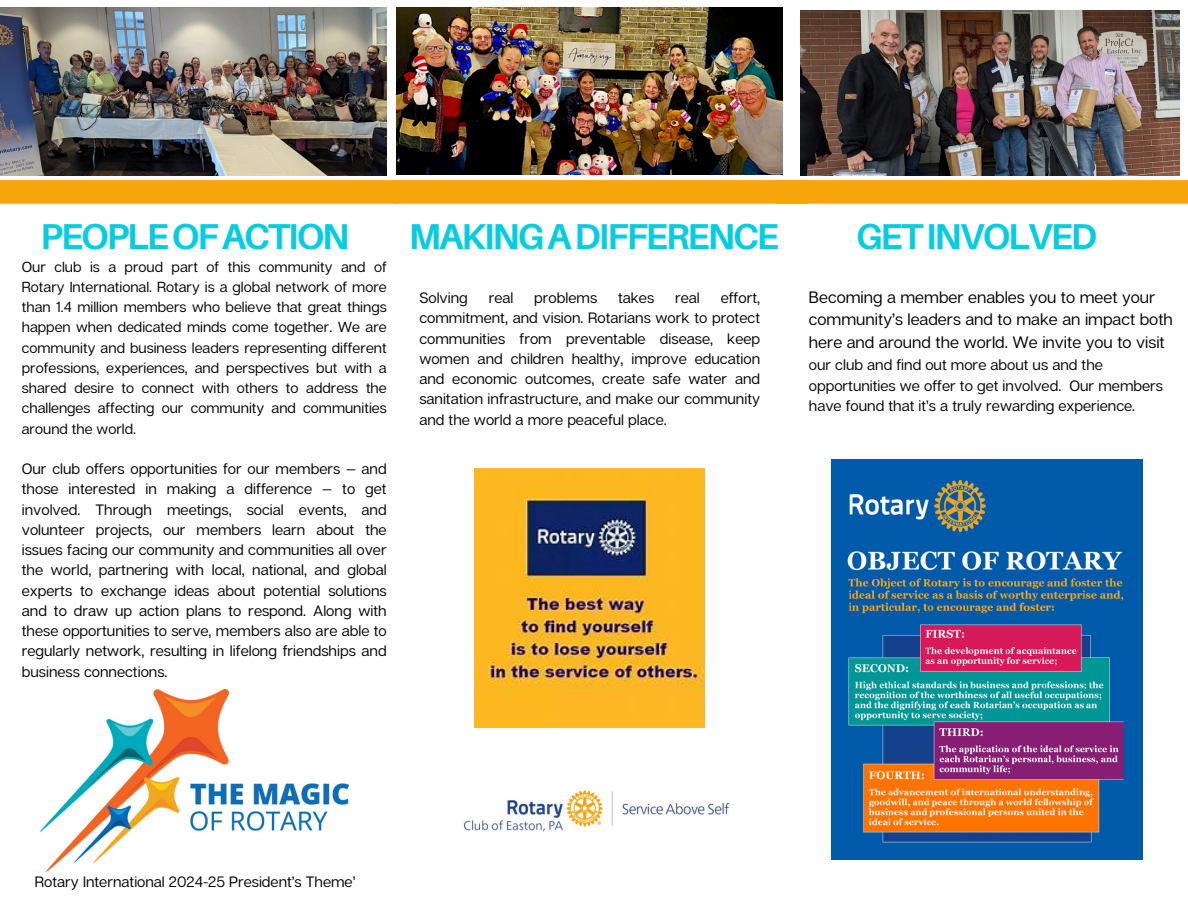
<style>
.page{position:relative;width:1188px;height:918px;background:#fff}
.page>*{position:absolute;margin:0;border:0;box-sizing:border-box;transform-origin:0 0}
.t1{font:700 36px "Aileron";letter-spacing:-.055em;color:#04cde1}
.t2{font:16.5px "Articulat CF";color:#000}
.t3{font:15px/20.2px "Articulat CF";color:#000;text-align:justify}
.t4{font:14.55px/20.2px "Articulat CF";color:#000;text-align:justify}
</style>
<div class="page">
<div style="left:393px;top:180px;width:416px;height:24px;background:#f6a50a"></div>
<div style="left:0;top:180px;width:396px;height:24px;background:#f6a50a"></div>
<div style="left:775px;top:180px;width:413px;height:24px;background:#f6a50a"></div>
<img style="left:396px;top:7px;width:387px;height:168px">
<img style="left:41px;top:690px;width:308px;height:182px">
<img style="left:475px;top:469px;width:229px;height:258px">
<img style="left:831px;top:459px;width:312px;height:401px">
<img style="left:463px;top:790px;width:267px;height:42px">
<img style="left:801px;top:10px;width:379px;height:166px">
<img style="left:0;top:8px;width:386px;height:167px">
<p class="t1" style="left:41px;top:214px;width:310px">PEOPLEOFACTION</p>
<h1 class="t1" style="left:409px;top:214px;width:372px">MAKINGADIFFERENCE</h1>
<p class="t1" style="left:856px;top:214px;width:243px">GETINVOLVED</p>
<p class="t4" style="left:22px;top:256px;width:366px">Our club is a proud part of this community and of Rotary International. Rotary is a global network of more than 1.4 million members who believe that great things happen when dedicated minds come together. We are community and business leaders representing different professions, experiences, and perspectives but with a shared desire to connect with others to address the challenges affecting our community and communities around the world.</p>
<p class="t3" style="left:22px;top:458px;width:366px">Our club offers opportunities for our members — and those interested in making a difference — to get involved. Through meetings, social events, and volunteer projects, our members learn about the issues facing our community and communities all over the world, partnering with local, national, and global experts to exchange ideas about potential solutions and to draw up action plans to respond. Along with these opportunities to serve, members also are able to regularly network, resulting in lifelong friendships and business connections.</p>
<h1 class="t3" style="left:419px;top:287px;width:342px;text-indent:301px">effort, commitment, and vision. Rotarians work to protect communities from preventable disease, keep women and children healthy, improve education and economic outcomes, create safe water and sanitation infrastructure, and make our community and the world a more peaceful place.</h1>
<p class="t2" style="left:809px;top:287px;width:348px">Becoming a member enables you to meet your</p>
<h1 class="t3" style="left:419px;top:287px;width:50px">Solving</h1>
<h1 class="t3" style="left:489px;top:287px;width:26px">real</h1>
<h1 class="t3" style="left:534px;top:287px;width:64px">problems</h1>
<h1 class="t3" style="left:618px;top:287px;width:38px">takes</h1>
<h1 class="t3" style="left:675px;top:287px;width:26px">real</h1>
<p class="t2" style="left:809px;top:309px;width:366px">community’s leaders and to make an impact both</p>
<p class="t2" style="left:809px;top:332px;width:357px">here and around the world. We invite you to visit</p>
<p class="t3" style="left:809px;top:355px;width:296px">our club and find out more about us and the</p>
<p class="t3" style="left:809px;top:375px;width:356px">opportunities we offer to get involved. Our members have found that it’s a truly rewarding experience.</p>
<p class="t3" style="left:35px;top:871px;width:322px">Rotary International 2024-25 President’s Theme’</p>
</div>
